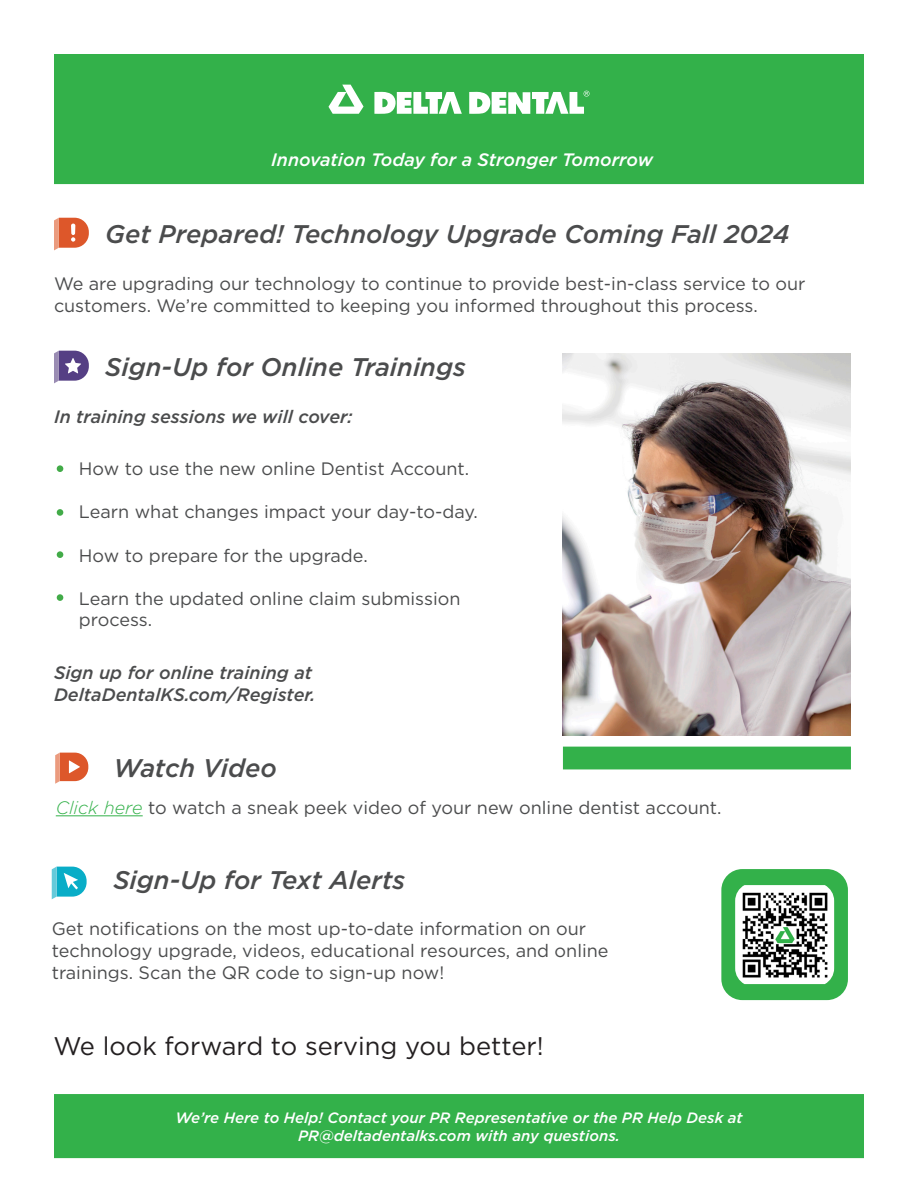
<style>
.page{position:relative;width:918px;height:1188px;background:#fff}
.page>*{position:absolute;margin:0;border:0;box-sizing:border-box;transform-origin:0 0}
.t1{font:italic 500 25.5px "Gotham";color:#4b4c4d}
.t2{font:25.5px "Gotham";color:#231f20}
.t3{font:18px/21.6px "Gotham";color:#4b4c4d}
.t4{font:italic 500 18px/21.6px "Gotham";color:#4b4c4d}
.t5{font:italic 500 18px "Gotham";color:#fff}
.t6{font:italic 500 15px/18px "Gotham";color:#fff;text-align:center}
.s1{font-weight:300;font-style:italic;color:#33b14a}
</style>
<div class="page">
<div style="left:54px;top:54px;width:810px;height:130px;background:#33b14a"></div>
<div style="left:57px;top:465px;width:6px;height:7px;background:#42ab48;border-radius:50%"></div>
<div style="left:57px;top:509px;width:6px;height:7px;background:#42ab48;border-radius:50%"></div>
<div style="left:57px;top:551px;width:6px;height:7px;background:#42ab48;border-radius:50%"></div>
<div style="left:57px;top:594px;width:6px;height:7px;background:#42ab48;border-radius:50%"></div>
<svg style="left:54px;top:351px;width:35px;height:32px"></svg>
<svg style="left:54px;top:218px;width:35px;height:32px"></svg>
<svg style="left:328px;top:85px;width:36px;height:29px"></svg>
<svg style="left:374px;top:92px;width:88px;height:22px"></svg>
<svg style="left:469px;top:91px;width:120px;height:23px"></svg>
<img style="left:563px;top:353px;width:288px;height:382px">
<div style="left:563px;top:747px;width:288px;height:22px;background:#33b14a"></div>
<div style="left:54px;top:1094px;width:810px;height:64px;background:#33b14a"></div>
<svg style="left:52px;top:867px;width:35px;height:32px"></svg>
<div style="left:724px;top:872px;width:121px;height:125px;background:#33b14a;border-radius:18px"></div>
<div style="left:721px;top:869px;width:127px;height:131px;border:6px solid #33b14a;border-radius:18px"></div>
<hr style="left:56px;top:815px;width:87px;height:1px;background:#33b14a">
<svg style="left:55px;top:753px;width:33px;height:31px"></svg>
<img style="left:735px;top:885px;width:99px;height:99px">
<p class="t5" style="left:271px;top:148px;width:383px">Innovation Today for a Stronger Tomorrow</p>
<p class="t1" style="left:105px;top:217px;width:686px">Get Prepared! Technology Upgrade Coming Fall 2024</p>
<p class="t3" style="left:54px;top:272px;width:753px">We are upgrading our technology to continue to provide best-in-class service to our customers. We’re committed to keeping you informed throughout this process.</p>
<p class="t1" style="left:105px;top:350px;width:362px">Sign-Up for Online Trainings</p>
<p class="t4" style="left:54px;top:406px;width:300px">In training sessions we will cover:</p>
<p class="t3" style="left:79px;top:458px;width:392px">How to use the new online Dentist Account.</p>
<p class="t3" style="left:79px;top:501px;width:401px">Learn what changes impact your day-to-day.</p>
<p class="t3" style="left:79px;top:544px;width:290px">How to prepare for the upgrade.</p>
<p class="t3" style="left:79px;top:587px;width:383px">Learn the updated online claim submission</p>
<p class="t3" style="left:79px;top:609px;width:75px">process.</p>
<p class="t4" style="left:54px;top:662px;width:263px">Sign up for online training at<br>DeltaDentalKS.com/Register.</p>
<p class="t1" style="left:113px;top:751px;width:165px">Watch Video</p>
<p class="t3" style="left:56px;top:796px;width:667px"><span class="s1">Click here</span> to watch a sneak peek video of your new online dentist account.</p>
<p class="t1" style="left:113px;top:864px;width:293px">Sign-Up for Text Alerts</p>
<p class="t3" style="left:52px;top:918px;width:558px">Get notifications on the most up-to-date information on our technology upgrade, videos, educational resources, and online trainings. Scan the QR code to sign-up now!</p>
<p class="t2" style="left:53px;top:1029px;width:492px">We look forward to serving you better!</p>
<p class="t6" style="left:175px;top:1109px;width:569px">We’re Here to Help! Contact your PR Representative or the PR Help Desk at<br>PR@deltadentalks.com with any questions.</p>
</div>
